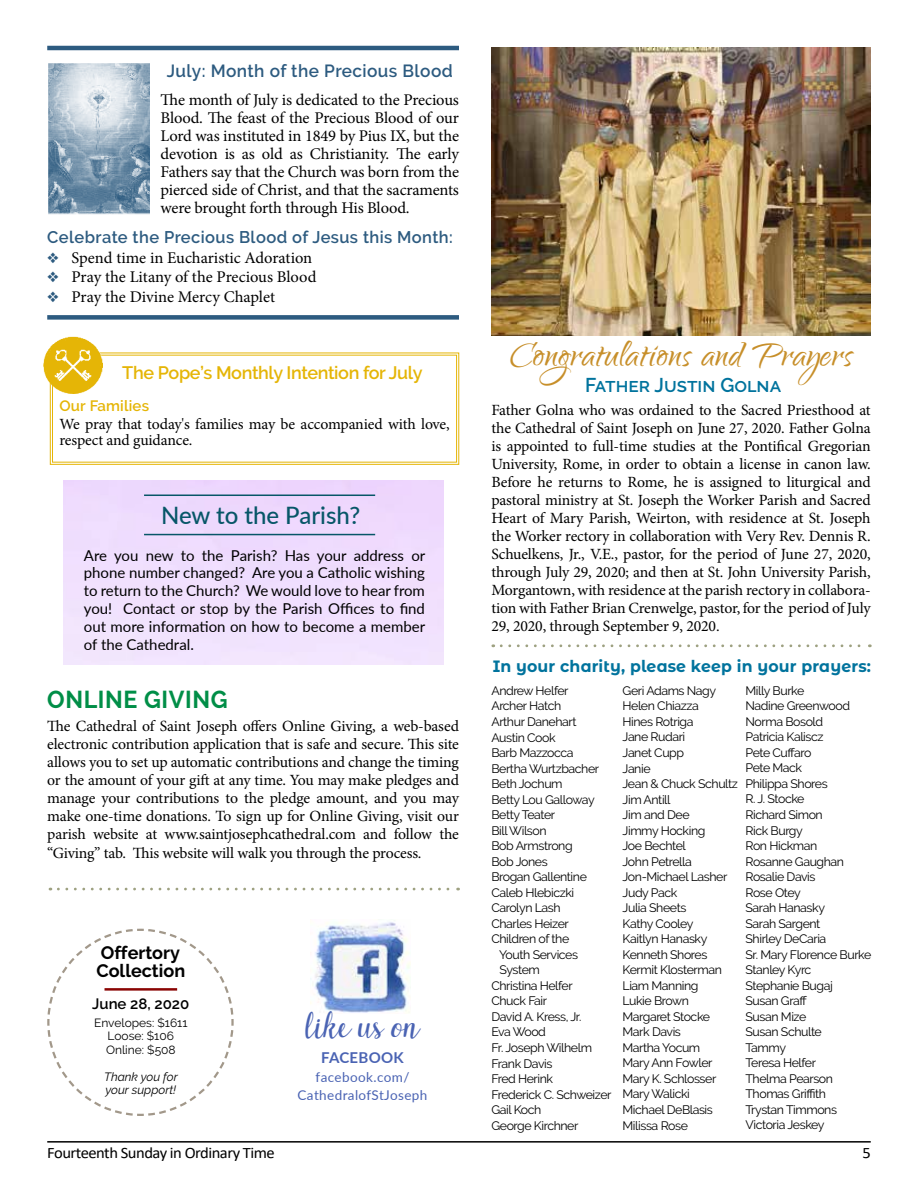
<style>
.page{position:relative;width:918px;height:1188px;background:#fff}
.page>*{position:absolute;margin:0;border:0;box-sizing:border-box;transform-origin:0 0}
.t1{font:44.55px "Qwigley";letter-spacing:.015em;color:#c78f2a}
.t2{font:34.5px "Hello Patty";letter-spacing:-.015em;color:#4a63b3}
.t3{font:700 24.45px "Raleway";letter-spacing:.025em;color:#008e47;scale:.95 1}
.t4{font:500 24px "Lato";color:#075668}
.t5{font:600 19.95px "Raleway";color:#00739d}
.t6{font:600 18px "Raleway";letter-spacing:-.02em;color:#e5b506}
.t7{font:700 18px/18.8px "Raleway";color:#000}
.t8{font:600 17.55px "Raleway";letter-spacing:.025em;color:#2d5b80}
.t9{font:600 16.8px "Raleway";letter-spacing:.025em;color:#2d5b80}
.t10{font:16.35px/18px "Minion Pro";letter-spacing:-.005em;color:#000;text-align:justify}
.t11{font:700 16.35px "Montserrat Alternates";letter-spacing:.01em;color:#00739d;scale:.96 1}
.t12{font:15.9px "Calibri";letter-spacing:-.03em;color:#000;scale:1.04 1}
.t13{font:15.6px/18px "Minion Pro";letter-spacing:-.01em;color:#000;text-align:justify}
.t14{font:15px/17.7px "Lato";color:#000;text-align:justify}
.t15{font:600 15px "Raleway";color:#000}
.t16{font:600 15px "Raleway";letter-spacing:.015em;color:#e5b506}
.t17{font:700 15px "Lato";letter-spacing:.02em;color:#4a63b3}
.t18{font:13.5px/17.7px "Lato";letter-spacing:.03em;color:#4a63b3;text-align:center}
.t19{font:12.3px/15.5px "Raleway";letter-spacing:-.035em;color:#000}
.t20{font:italic 12px/13.5px "Raleway";color:#000}
.t21{font:11.85px/13.5px "Raleway";color:#000;text-align:center}
.s1{color:#2d5b80}
</style>
<div class="page">
<hr style="left:47px;top:1141px;width:824px;height:2px;background:#000">
<hr style="left:144px;top:495px;width:231px;height:1px;background:#075668">
<hr style="left:144px;top:534px;width:231px;height:1px;background:#075668">
<img style="left:310px;top:922px;width:101px;height:91px">
<svg style="left:501px;top:644px;width:369px;height:3px"></svg>
<hr style="left:47px;top:46px;width:412px;height:4px;background:#2d5b80">
<img style="left:48px;top:64px;width:102px;height:151px">
<div style="left:47px;top:315px;width:412px;height:5px;background:#2d5b80"></div>
<svg style="left:47px;top:928px;width:187px;height:188px"></svg>
<hr style="left:105px;top:988px;width:72px;height:3px;background:#8a0403">
<img style="left:491px;top:47px;width:380px;height:288px">
<svg style="left:58px;top:888px;width:401px;height:2px"></svg>
<svg style="left:50px;top:353px;width:409px;height:112px"></svg>
<img style="left:43px;top:336px;width:59px;height:57px">
<p class="t8" style="left:167px;top:61px;width:288px">July: Month of the Precious Blood</p>
<p class="t10" style="left:161px;top:91px;width:300px">The month of July is dedicated to the Precious Blood. The feast of the Precious Blood of our Lord was instituted in 1849 by Pius IX, but the devotion is as old as Christianity. The early Fathers say that the Church was born from the pierced side of Christ, and that the sacraments were brought forth through His Blood.</p>
<p class="t9" style="left:47px;top:228px;width:407px">Celebrate the Precious Blood of Jesus this Month:</p>
<p class="t10" style="left:47px;top:249px;width:267px"><span class="s1">❖</span> Spend time in Eucharistic Adoration</p>
<p class="t10" style="left:47px;top:268px;width:271px"><span class="s1">❖</span> Pray the Litany of the Precious Blood</p>
<p class="t10" style="left:47px;top:288px;width:229px"><span class="s1">❖</span> Pray the Divine Mercy Chaplet</p>
<p class="t6" style="left:122px;top:362px;width:302px">The Pope’s Monthly Intention for July</p>
<p class="t16" style="left:59px;top:397px;width:91px">Our Families</p>
<p class="t13" style="left:59px;top:415px;width:392px;line-height:16.5px">We pray that today's families may be accompanied with love, respect and guidance.</p>
<h3 class="t4" style="left:161px;top:498px;width:201px">New to the Parish?</h3>
<p class="t14" style="left:84px;top:546px;width:343px">Are you new to the Parish? Has your address or phone number changed? Are you a Catholic wishing to return to the Church? We would love to hear from you! Contact or stop by the Parish Offices to find out more information on how to become a member of the Cathedral.</p>
<h3 class="t3" style="left:47px;top:686px;width:191px">ONLINE GIVING</h3>
<p class="t13" style="left:47px;top:717px;width:413px">The Cathedral of Saint Joseph offers Online Giving, a web-based electronic contribution application that is safe and secure. This site allows you to set up automatic contributions and change the timing or the amount of your gift at any time. You may make pledges and manage your contributions to the pledge amount, and you may make one-time donations. To sign up for Online Giving, visit our parish website at www.saintjosephcathedral.com and follow the</p>
<p class="t13" style="left:47px;top:844px;width:376px">“Giving” tab. This website will walk you through the process.</p>
<p class="t7" style="left:96px;top:943px;width:90px">Offertory<br>Collection</p>
<p class="t15" style="left:92px;top:995px;width:99px">June 28, 2020</p>
<p class="t21" style="left:94px;top:1016px;width:95px">Envelopes: $1611<br>Loose: $106<br>Online: $508</p>
<p class="t20" style="left:104px;top:1070px;width:75px">Thank you for your support!</p>
<h2 class="t2" style="left:306px;top:1009px;width:115px">like us on</h2>
<p class="t17" style="left:321px;top:1046px;width:84px">FACEBOOK</p>
<p class="t18" style="left:298px;top:1068px;width:131px">facebook.com/<br>CathedralofStJoseph</p>
<h1 class="t1" style="left:509px;top:330px;width:345px">Congratulations and Prayers</h1>
<p class="t5" style="left:585px;top:374px;width:197px">Father Justin Golna</p>
<p class="t13" style="left:491px;top:401px;width:381px">Father Golna who was ordained to the Sacred Priesthood at the Cathedral of Saint Joseph on June 27, 2020. Father Golna is appointed to full-time studies at the Pontifical Gregorian University, Rome, in order to obtain a license in canon law.<br>Before he returns to Rome, he is assigned to liturgical and pastoral ministry at St. Joseph the Worker Parish and Sacred Heart of Mary Parish, Weirton, with residence at St. Joseph the Worker rectory in collaboration with Very Rev. Dennis R.<br>Schuelkens, Jr., V.E., pastor, for the period of June 27, 2020, through July 29, 2020; and then at St. John University Parish, Morgantown, with residence at the parish rectory in collabora&shy;tion with Father Brian Crenwelge, pastor, for the period of July 29, 2020, through September 9, 2020.</p>
<p class="t11" style="left:493px;top:654px;width:395px">In your charity, please keep in your prayers:</p>
<p class="t19" style="left:491px;top:683px;width:79px">Andrew Helfer</p>
<p class="t19" style="left:491px;top:698px;width:71px">Archer Hatch</p>
<p class="t19" style="left:491px;top:714px;width:87px">Arthur Danehart</p>
<p class="t19" style="left:491px;top:729px;width:66px">Austin Cook</p>
<p class="t19" style="left:491px;top:745px;width:84px">Barb Mazzocca</p>
<p class="t19" style="left:491px;top:760px;width:109px">Bertha Wurtzbacher</p>
<p class="t19" style="left:491px;top:776px;width:73px">Beth Jochum</p>
<p class="t19" style="left:491px;top:791px;width:105px">Betty Lou Galloway</p>
<p class="t19" style="left:491px;top:807px;width:65px">Betty Teater</p>
<p class="t19" style="left:491px;top:823px;width:57px">Bill Wilson</p>
<p class="t19" style="left:491px;top:838px;width:83px">Bob Armstrong</p>
<p class="t19" style="left:491px;top:854px;width:58px">Bob Jones</p>
<p class="t19" style="left:491px;top:869px;width:97px">Brogan Gallentine</p>
<p class="t19" style="left:491px;top:885px;width:84px">Caleb Hlebiczki</p>
<p class="t19" style="left:491px;top:900px;width:71px">Carolyn Lash</p>
<p class="t19" style="left:491px;top:916px;width:79px">Charles Heizer</p>
<p class="t19" style="left:491px;top:931px;width:79px">Children of the</p>
<p class="t19" style="left:499px;top:947px;width:80px">Youth Services</p>
<p class="t19" style="left:500px;top:962px;width:42px">System</p>
<p class="t19" style="left:491px;top:978px;width:83px">Christina Helfer</p>
<p class="t19" style="left:491px;top:993px;width:57px">Chuck Fair</p>
<p class="t19" style="left:491px;top:1009px;width:92px">David A. Kress, Jr.</p>
<p class="t19" style="left:491px;top:1024px;width:56px">Eva Wood</p>
<p class="t19" style="left:491px;top:1040px;width:102px">Fr. Joseph Wilhelm</p>
<p class="t19" style="left:491px;top:1055px;width:63px">Frank Davis</p>
<p class="t19" style="left:491px;top:1071px;width:63px">Fred Herink</p>
<p class="t19" style="left:491px;top:1086px;width:122px">Frederick C. Schweizer</p>
<p class="t19" style="left:491px;top:1102px;width:51px">Gail Koch</p>
<p class="t19" style="left:491px;top:1118px;width:89px">George Kirchner</p>
<p class="t19" style="left:623px;top:683px;width:117px">Geri Adams Nagy<br>Helen Chiazza<br>Hines Rotriga<br>Jane Rudari<br>Janet Cupp<br>Janie<br>Jean &amp; Chuck Schultz<br>Jim Antill<br>Jim and Dee<br>Jimmy Hocking<br>Joe Bechtel<br>John Petrella<br>Jon-Michael Lasher<br>Judy Pack<br>Julia Sheets<br>Kathy Cooley<br>Kaitlyn Hanasky<br>Kenneth Shores<br>Kermit Klosterman<br>Liam Manning<br>Lukie Brown<br>Margaret Stocke<br>Mark Davis<br>Martha Yocum<br>Mary Ann Fowler<br>Mary K. Schlosser<br>Mary Walicki<br>Michael DeBlasis<br>Milissa Rose</p>
<p class="t19" style="left:746px;top:683px;width:127px">Milly Burke<br>Nadine Greenwood<br>Norma Bosold<br>Patricia Kaliscz<br>Pete Cuffaro<br>Pete Mack<br>Philippa Shores<br>R. J. Stocke<br>Richard Simon<br>Rick Burgy<br>Ron Hickman<br>Rosanne Gaughan<br>Rosalie Davis<br>Rose Otey<br>Sarah Hanasky<br>Sarah Sargent<br>Shirley DeCaria<br>Sr. Mary Florence Burke<br>Stanley Kyrc<br>Stephanie Bugaj<br>Susan Graff<br>Susan Mize<br>Susan Schulte<br>Tammy<br>Teresa Helfer<br>Thelma Pearson<br>Thomas Griffith<br>Trystan Timmons<br>Victoria Jeskey</p>
<p class="t12" style="left:47px;top:1141px;width:220px">Fourteenth Sunday in Ordinary Time</p>
<p class="t12" style="left:862px;top:1141px;width:10px">5</p>
</div>
